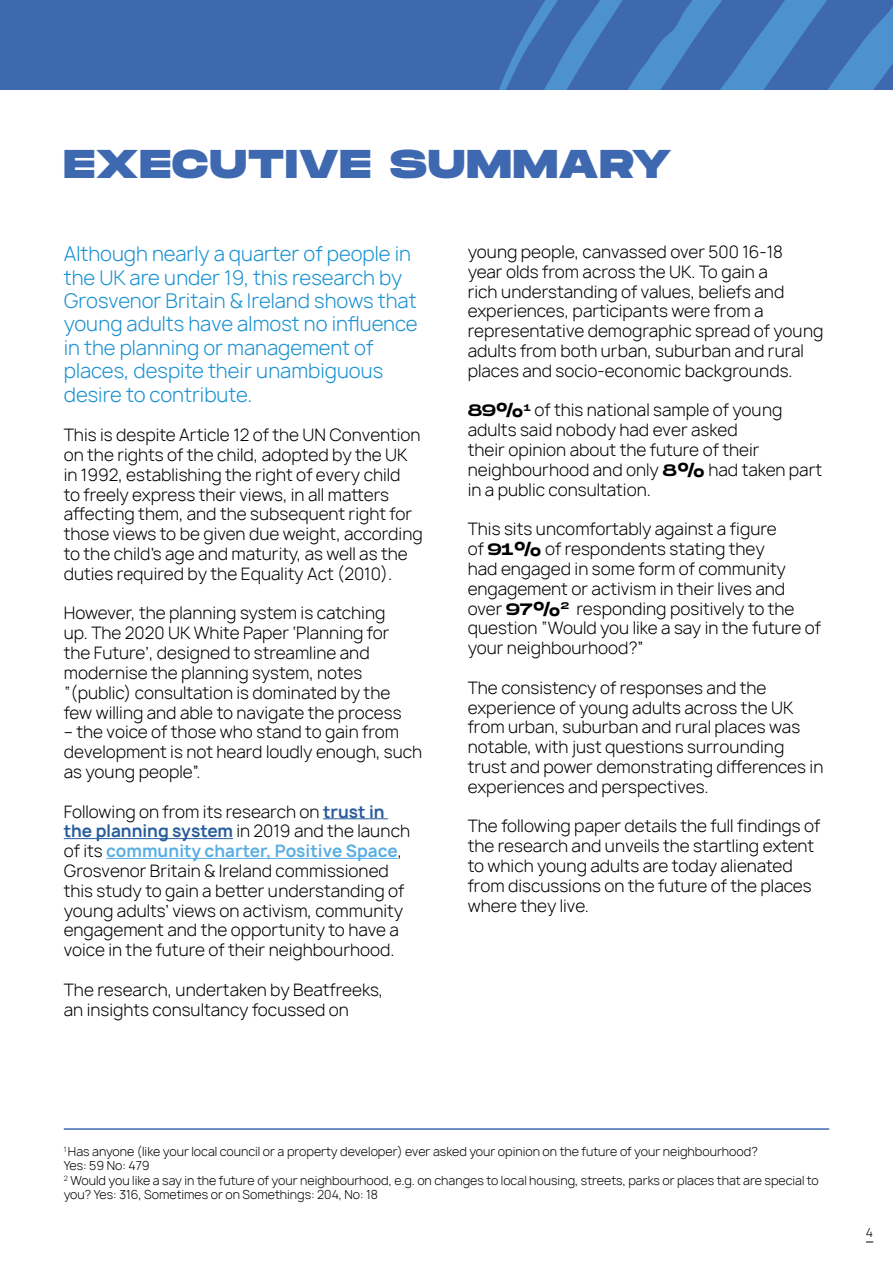
<style>
.page{position:relative;width:893px;height:1263px;background:#fff}
.page>*{position:absolute;margin:0;border:0;box-sizing:border-box;transform-origin:0 0}
.t1{font:800 40.2px "Monument Extended";letter-spacing:.04em;color:#3e69b1}
.t2{font:300 19.5px/23.4px "Manrope";color:#1790d0}
.t3{font:300 16.5px/19.8px "Manrope";color:#000}
.t4{font:300 12px/14.4px "Manrope";color:#000}
.s1{font-weight:700;color:#275b9b}
.s2{font-weight:700;color:#59ade1}
.s3{font-family:"Monument Extended";font-weight:400}
</style>
<div class="page">
<div style="left:0;top:0;width:893px;height:89px;background:#3e69b1"></div>
<svg style="left:499px;top:0;width:394px;height:89px"></svg>
<hr style="left:323px;top:818px;width:65px;height:1px;background:#275b9b">
<hr style="left:64px;top:838px;width:169px;height:1px;background:#275b9b">
<hr style="left:106px;top:858px;width:292px;height:1px;background:#59ade1">
<hr style="left:64px;top:1128px;width:765px;height:2px;background:#3e69b1">
<h1 class="t1" style="left:64px;top:134px;width:609px">EXECUTIVE SUMMARY</h1>
<p class="t2" style="left:64px;top:243px;width:355px">Although nearly a quarter of people in the UK are under 19, this research by Grosvenor Britain &amp; Ireland shows that young adults have almost no influence in the planning or management of places, despite their unambiguous desire to contribute.</p>
<p class="t3" style="left:64px;top:425px;width:360px">This is despite Article 12 of the UN Convention on the rights of the child, adopted by the UK in 1992, establishing the right of every child<br>to freely express their views, in all matters affecting them, and the subsequent right for those views to be given due weight, according to the child’s age and maturity, as well as the duties required by the Equality Act (2010).</p>
<p class="t3" style="left:64px;top:604px;width:339px">However, the planning system is catching up. The 2020 UK White Paper ‘Planning for the Future’, designed to streamline and modernise the planning system, notes “(public) consultation is dominated by the few willing and able to navigate the process</p>
<p class="t3" style="left:64px;top:722px;width:360px">– the voice of those who stand to gain from development is not heard loudly enough, such as young people”.</p>
<p class="t3" style="left:64px;top:802px;width:348px">Following on from its research on <span class="s1">trust in the planning system</span> in 2019 and the launch of its <span class="s2">community charter, Positive Space</span>, Grosvenor Britain &amp; Ireland commissioned this study to gain a better understanding of young adults’ views on activism, community engagement and the opportunity to have a voice in the future of their neighbourhood.</p>
<p class="t3" style="left:64px;top:980px;width:321px">The research, undertaken by Beatfreeks, an insights consultancy focussed on</p>
<p class="t3" style="left:468px;top:242px;width:357px">young people, canvassed over 500 16-18<br>year olds from across the UK. To gain a<br>rich understanding of values, beliefs and experiences, participants were from a representative demographic spread of young adults from both urban, suburban and rural places and socio-economic backgrounds.</p>
<p class="t3" style="left:468px;top:401px;width:356px"><span class="s3">89%</span><sup>1</sup> of this national sample of young adults said nobody had ever asked<br>their opinion about the future of their neighbourhood and only <span class="s3">8%</span> had taken part in a public consultation.</p>
<p class="t3" style="left:468px;top:519px;width:355px">This sits uncomfortably against a figure<br>of <span class="s3">91%</span> of respondents stating they<br>had engaged in some form of community engagement or activism in their lives and over <span class="s3">97%</span><sup>2</sup> responding positively to the question “Would you like a say in the future of your neighbourhood?”</p>
<p class="t3" style="left:468px;top:678px;width:357px">The consistency of responses and the experience of young adults across the UK from urban, suburban and rural places was notable, with just questions surrounding trust and power demonstrating differences in experiences and perspectives.</p>
<p class="t3" style="left:468px;top:816px;width:354px">The following paper details the full findings of the research and unveils the startling extent to which young adults are today alienated from discussions on the future of the places where they live.</p>
<p class="t4" style="left:64px;top:1144px;width:757px"><sup>1</sup> Has anyone (like your local council or a property developer) ever asked your opinion on the future of your neighbourhood?<br>Yes: 59 No: 479<br><sup>2</sup> Would you like a say in the future of your neighbourhood, e.g. on changes to local housing, streets, parks or places that are special to you? Yes: 316, Sometimes or on Somethings: 204, No: 18</p>
<p class="t4" style="left:866px;top:1226px;width:9px">4</p>
</div>
